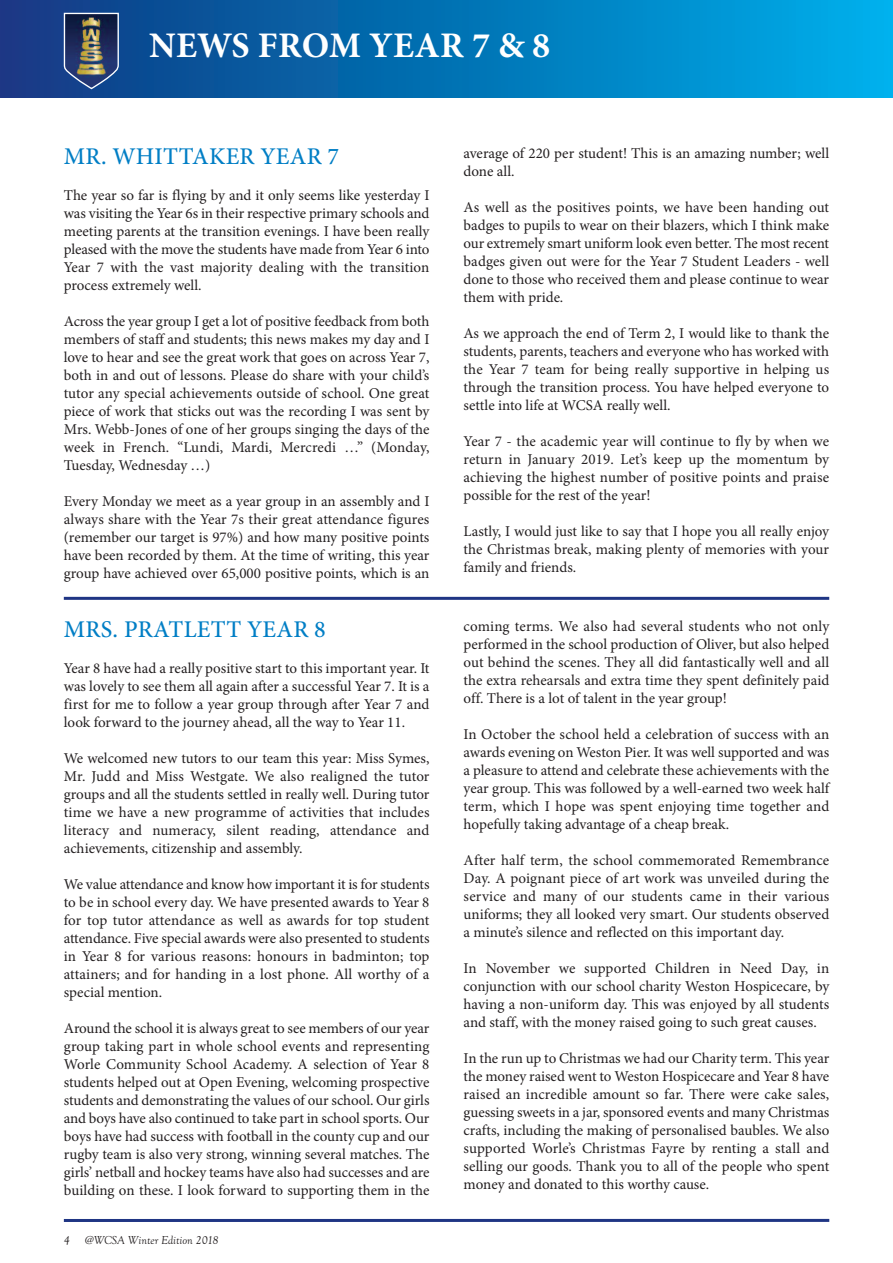
<style>
.page{position:relative;width:893px;height:1263px;background:#fff}
.page>*{position:absolute;margin:0;border:0;box-sizing:border-box;transform-origin:0 0}
.t1{font:700 36px "Minion Pro";letter-spacing:.01em;color:#fff}
.t2{font:500 24px "Minion Pro";letter-spacing:.01em;color:#007ec5}
.t3{font:15px/18px "Minion Pro";color:#231f20;text-align:justify}
.t4{font:italic 12px "Goudy Old Style T";color:#231f20}
</style>
<div class="page">
<svg style="left:0;top:0;width:893px;height:98px;background:#0774b4"></svg>
<hr style="left:64px;top:1219px;width:765px;height:3px;background:#1f3584">
<svg style="left:64px;top:65px;width:55px;height:24px"></svg>
<hr style="left:64px;top:597px;width:765px;height:3px;background:#1f3584">
<h1 class="t1" style="left:149px;top:33px;width:403px">NEWS FROM YEAR 7 &amp; 8</h1>
<h2 class="t2" style="left:64px;top:147px;width:277px">MR. WHITTAKER YEAR 7</h2>
<p class="t3" style="left:64px;top:188px;width:367px">The year so far is flying by and it only seems like yesterday I was visiting the Year 6s in their respective primary schools and meeting parents at the transition evenings. I have been really pleased with the move the students have made from Year 6 into Year 7 with the vast majority dealing with the transition process extremely well.</p>
<p class="t3" style="left:64px;top:314px;width:367px">Across the year group I get a lot of positive feedback from both members of staff and students; this news makes my day and I love to hear and see the great work that goes on across Year 7, both in and out of lessons. Please do share with your child’s tutor any special achievements outside of school. One great piece of work that sticks out was the recording I was sent by Mrs. Webb-Jones of one of her groups singing the days of the week in French. “Lundi, Mardi, Mercredi …” (Monday, Tuesday, Wednesday …)</p>
<p class="t3" style="left:64px;top:494px;width:367px">Every Monday we meet as a year group in an assembly and I always share with the Year 7s their great attendance figures (remember our target is 97%) and how many positive points have been recorded by them. At the time of writing, this year group have achieved over 65,000 positive points, which is an</p>
<h2 class="t2" style="left:64px;top:620px;width:263px">MRS. PRATLETT YEAR 8</h2>
<p class="t3" style="left:64px;top:661px;width:367px">Year 8 have had a really positive start to this important year. It was lovely to see them all again after a successful Year 7. It is a first for me to follow a year group through after Year 7 and look forward to the journey ahead, all the way to Year 11.</p>
<p class="t3" style="left:64px;top:751px;width:367px">We welcomed new tutors to our team this year: Miss Symes, Mr. Judd and Miss Westgate. We also realigned the tutor groups and all the students settled in really well. During tutor time we have a new programme of activities that includes literacy and numeracy, silent reading, attendance and achievements, citizenship and assembly.</p>
<p class="t3" style="left:64px;top:877px;width:367px">We value attendance and know how important it is for students to be in school every day. We have presented awards to Year 8 for top tutor attendance as well as awards for top student attendance. Five special awards were also presented to students in Year 8 for various reasons: honours in badminton; top attainers; and for handing in a lost phone. All worthy of a special mention.</p>
<p class="t3" style="left:64px;top:1021px;width:367px">Around the school it is always great to see members of our year group taking part in whole school events and representing Worle Community School Academy. A selection of Year 8 students helped out at Open Evening, welcoming prospective students and demonstrating the values of our school. Our girls and boys have also continued to take part in school sports. Our boys have had success with football in the county cup and our rugby team is also very strong, winning several matches. The girls’ netball and hockey teams have also had successes and are building on these. I look forward to supporting them in the</p>
<p class="t4" style="left:64px;top:1233px;width:7px">4</p>
<p class="t4" style="left:85px;top:1233px;width:135px">@WCSA Winter Edition 2018</p>
<p class="t3" style="left:463px;top:145px;width:367px">average of 220 per student! This is an amazing number; well done all.</p>
<p class="t3" style="left:463px;top:199px;width:367px">As well as the positives points, we have been handing out badges to pupils to wear on their blazers, which I think make our extremely smart uniform look even better. The most recent badges given out were for the Year 7 Student Leaders - well done to those who received them and please continue to wear them with pride.</p>
<p class="t3" style="left:463px;top:325px;width:367px">As we approach the end of Term 2, I would like to thank the students, parents, teachers and everyone who has worked with the Year 7 team for being really supportive in helping us through the transition process. You have helped everyone to settle into life at WCSA really well.</p>
<p class="t3" style="left:463px;top:433px;width:367px">Year 7 - the academic year will continue to fly by when we return in January 2019. Let’s keep up the momentum by achieving the highest number of positive points and praise possible for the rest of the year!</p>
<p class="t3" style="left:463px;top:523px;width:367px">Lastly, I would just like to say that I hope you all really enjoy the Christmas break, making plenty of memories with your family and friends.</p>
<p class="t3" style="left:464px;top:618px;width:367px">coming terms. We also had several students who not only performed in the school production of Oliver, but also helped out behind the scenes. They all did fantastically well and all the extra rehearsals and extra time they spent definitely paid off. There is a lot of talent in the year group!</p>
<p class="t3" style="left:464px;top:726px;width:367px">In October the school held a celebration of success with an awards evening on Weston Pier. It was well supported and was a pleasure to attend and celebrate these achievements with the year group. This was followed by a well-earned two week half term, which I hope was spent enjoying time together and hopefully taking advantage of a cheap break.</p>
<p class="t3" style="left:464px;top:852px;width:367px">After half term, the school commemorated Remembrance Day. A poignant piece of art work was unveiled during the service and many of our students came in their various uniforms; they all looked very smart. Our students observed a minute’s silence and reflected on this important day.</p>
<p class="t3" style="left:464px;top:960px;width:367px">In November we supported Children in Need Day, in conjunction with our school charity Weston Hospicecare, by having a non-uniform day. This was enjoyed by all students and staff, with the money raised going to such great causes.</p>
<p class="t3" style="left:464px;top:1050px;width:367px">In the run up to Christmas we had our Charity term. This year the money raised went to Weston Hospicecare and Year 8 have raised an incredible amount so far. There were cake sales, guessing sweets in a jar, sponsored events and many Christmas crafts, including the making of personalised baubles. We also supported Worle’s Christmas Fayre by renting a stall and selling our goods. Thank you to all of the people who spent money and donated to this worthy cause.</p>
</div>
